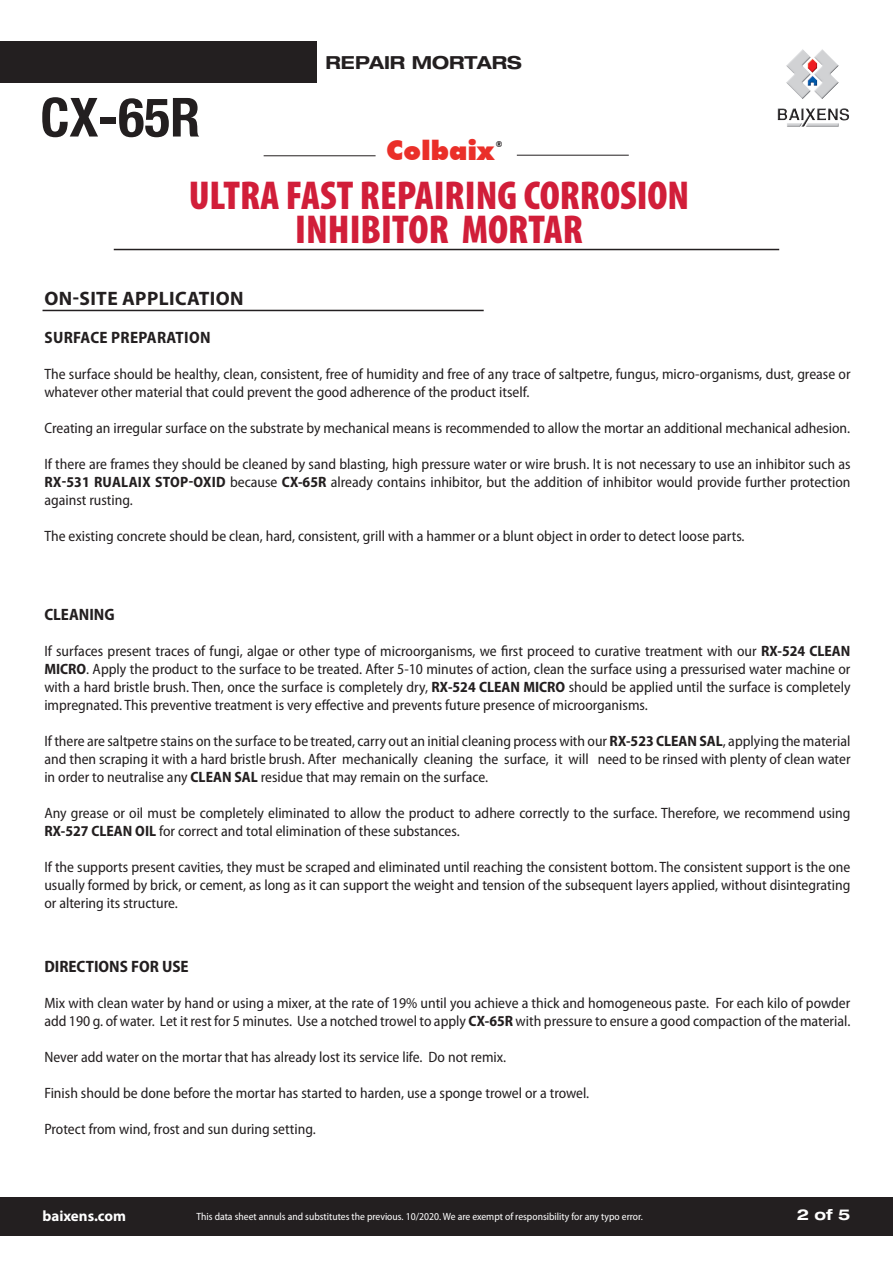
<style>
.page{position:relative;width:893px;height:1263px;background:#fff}
.page>*{position:absolute;margin:0;border:0;box-sizing:border-box;transform-origin:0 0}
.t1{font:700 condensed 54px "Helvetica Neue";color:#231f20}
.t2{font:900 condensed 40.5px/34.5px "Myriad Pro";color:#d11e39;text-align:center}
.t3{font:900 27px "Futura BT";color:#ea2f29}
.t4{font:700 19.5px "Myriad Pro";letter-spacing:.02em;color:#231f20}
.t5{font:700 expanded 18px "Helvetica Neue";color:#231f20}
.t6{font:700 semi-condensed 16.5px "Myriad Pro";color:#231f20}
.t7{font:700 semi-condensed 16.5px "Myriad Pro";letter-spacing:.02em;color:#231f20}
.t8{font:semi-condensed 15px/18px "Myriad Pro";color:#231f20;text-align:justify}
.t9{font:700 15px "Myriad Pro";color:#fff}
.t10{font:700 expanded 15px "Helvetica Neue";color:#fff}
.t11{font:semi-condensed 10.5px "Myriad Pro";color:#fff}
.t12{font:900 8.1px "Futura BT";color:#231f20}
.s1{font-weight:700}
</style>
<div class="page">
<div style="left:1px;top:42px;width:316px;height:41px;background:#231f20"></div>
<img style="left:777px;top:49px;width:72px;height:78px">
<hr style="left:517px;top:155px;width:112px;height:1px;background:#231f20">
<hr style="left:264px;top:156px;width:112px;height:1px;background:#231f20">
<hr style="left:114px;top:249px;width:665px;height:1px;background:#231f20">
<div style="left:0;top:1196px;width:893px;height:39px;background:#231f20"></div>
<hr style="left:43px;top:310px;width:441px;height:1px;background:#231f20">
<h1 class="t1" style="left:40px;top:85px;width:161px">CX-65R</h1>
<p class="t5" style="left:326px;top:51px;width:198px">REPAIR MORTARS</p>
<h3 class="t3" style="left:386px;top:134px;width:110px">Colbaix</h3>
<p class="t12" style="left:496px;top:139px;width:8px">®</p>
<h2 class="t2" style="left:189px;top:178px;width:502px">ULTRA FAST REPAIRING CORROSION<br>INHIBITOR MORTAR</h2>
<h3 class="t4" style="left:45px;top:285px;width:201px">ON-SITE APPLICATION</h3>
<p class="t7" style="left:45px;top:328px;width:168px">SURFACE PREPARATION</p>
<p class="t8" style="left:44px;top:365px;width:808px">The surface should be healthy, clean, consistent, free of humidity and free of any trace of saltpetre, fungus, micro-organisms, dust, grease or whatever other material that could prevent the good adherence of the product itself.</p>
<p class="t8" style="left:44px;top:419px;width:807px">Creating an irregular surface on the substrate by mechanical means is recommended to allow the mortar an additional mechanical adhesion.</p>
<p class="t8" style="left:44px;top:455px;width:808px">If there are frames they should be cleaned by sand blasting, high pressure water or wire brush. It is not necessary to use an inhibitor such as <span class="s1">RX-531 RUALAIX STOP-OXID</span> because <span class="s1">CX-65R</span> already contains inhibitor, but the addition of inhibitor would provide further protection against rusting.</p>
<p class="t8" style="left:44px;top:527px;width:702px">The existing concrete should be clean, hard, consistent, grill with a hammer or a blunt object in order to detect loose parts.</p>
<p class="t6" style="left:44px;top:605px;width:72px">CLEANING</p>
<p class="t8" style="left:44px;top:642px;width:808px">If surfaces present traces of fungi, algae or other type of microorganisms, we first proceed to curative treatment with our <span class="s1">RX-524 CLEAN MICRO</span>. Apply the product to the surface to be treated. After 5-10 minutes of action, clean the surface using a pressurised water machine or with a hard bristle brush. Then, once the surface is completely dry, <span class="s1">RX-524 CLEAN MICRO</span> should be applied until the surface is completely impregnated. This preventive treatment is very effective and prevents future presence of microorganisms.</p>
<p class="t8" style="left:44px;top:732px;width:808px">If there are saltpetre stains on the surface to be treated, carry out an initial cleaning process with our <span class="s1">RX-523 CLEAN SAL</span>, applying the material and then scraping it with a hard bristle brush. After mechanically cleaning the surface, it will need to be rinsed with plenty of clean water in order to neutralise any <span class="s1">CLEAN SAL</span> residue that may remain on the surface.</p>
<p class="t8" style="left:44px;top:804px;width:808px">Any grease or oil must be completely eliminated to allow the product to adhere correctly to the surface. Therefore, we recommend using<br><span class="s1">RX-527 CLEAN OIL</span> for correct and total elimination of these substances.</p>
<p class="t8" style="left:44px;top:858px;width:808px">If the supports present cavities, they must be scraped and eliminated until reaching the consistent bottom. The consistent support is the one usually formed by brick, or cement, as long as it can support the weight and tension of the subsequent layers applied, without disintegrating or altering its structure.</p>
<p class="t6" style="left:44px;top:958px;width:146px">DIRECTIONS FOR USE</p>
<p class="t8" style="left:44px;top:995px;width:807px">Mix with clean water by hand or using a mixer, at the rate of 19% until you achieve a thick and homogeneous paste. For each kilo of powder add 190 g. of water. Let it rest for 5 minutes. Use a notched trowel to apply <span class="s1">CX-65R</span> with pressure to ensure a good compaction of the material.</p>
<p class="t8" style="left:44px;top:1049px;width:463px">Never add water on the mortar that has already lost its service life. Do not remix.</p>
<p class="t8" style="left:44px;top:1085px;width:546px">Finish should be done before the mortar has started to harden, use a sponge trowel or a trowel.</p>
<p class="t8" style="left:44px;top:1121px;width:273px">Protect from wind, frost and sun during setting.</p>
<p class="t9" style="left:43px;top:1206px;width:85px">baixens.com</p>
<p class="t11" style="left:196px;top:1211px;width:448px">This data sheet annuls and substitutes the previous. 10/2020. We are exempt of responsibility for any typo error.</p>
<p class="t10" style="left:797px;top:1206px;width:55px">2 of 5</p>
</div>
